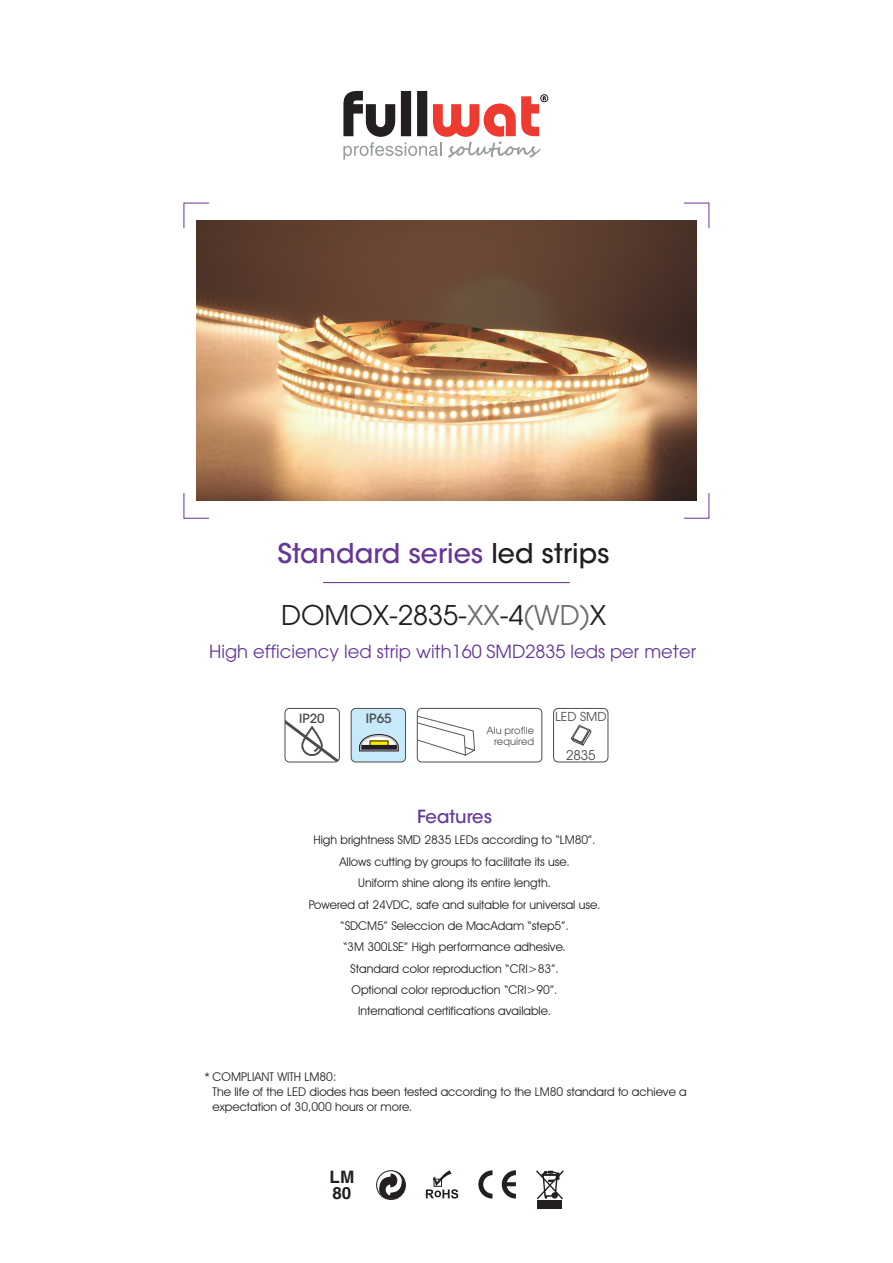
<style>
.page{position:relative;width:893px;height:1263px;background:#fff}
.page>*{position:absolute;margin:0;border:0;box-sizing:border-box;transform-origin:0 0}
.t1{font:500 27px "ITC Avant Garde Std";color:#653796}
.referencia_Prof{font:27px "Avant Garde LT";color:#231f20}
.t2{font:18px "Avant Garde LT";color:#653796}
.t3{font:500 18px "ITC Avant Garde Std";color:#653796}
.t4{font:700 17.1px/15.5px "Helvetica";color:#231f20}
.t5{font:13.35px "Avant Garde LT";color:#4b4c4d}
.t6{font:500 12.75px "ITC Avant Garde Std";color:#4b4c4d}
.t7{font:500 12.6px "ITC Avant Garde Std";color:#4b4c4d}
.t8{font:12.3px "Avant Garde LT";color:#4b4c4d}
.puntos_01{font:12px "Avant Garde IT Cby BT";color:#231f20}
.t9{font:9.9px/10.5px "Avant Garde LT";color:#4b4c4d;text-align:right}
.s1{color:#231f20}
.s2{color:#6c6d70}
</style>
<div class="page">
<img style="left:196px;top:221px;width:501px;height:279px">
<div style="left:540px;top:94px;width:8px;height:8px;border:1px solid #231f20;border-radius:50%"></div>
<svg style="left:343px;top:91px;width:203px;height:69px"></svg>
<hr style="left:323px;top:582px;width:247px;height:1px;background:#653796">
<svg style="left:183px;top:202px;width:27px;height:27px"></svg>
<svg style="left:683px;top:202px;width:27px;height:27px"></svg>
<svg style="left:183px;top:492px;width:27px;height:27px"></svg>
<svg style="left:683px;top:492px;width:27px;height:27px"></svg>
<div style="left:351px;top:708px;width:55px;height:54px;background:#c6eafa;border-radius:5px"></div>
<div style="left:351px;top:708px;width:55px;height:54px;border:1px solid #4b4c4d;border-radius:5px"></div>
<svg style="left:359px;top:734px;width:40px;height:18px"></svg>
<svg style="left:285px;top:721px;width:54px;height:41px"></svg>
<div style="left:285px;top:708px;width:55px;height:54px;border:1px solid #4b4c4d;border-radius:5px"></div>
<svg style="left:571px;top:725px;width:21px;height:21px"></svg>
<div style="left:553px;top:708px;width:55px;height:54px;border:1px solid #4b4c4d;border-radius:5px"></div>
<svg style="left:419px;top:716px;width:56px;height:40px"></svg>
<div style="left:417px;top:708px;width:125px;height:54px;border:1px solid #4b4c4d;border-radius:4px"></div>
<svg style="left:536px;top:1170px;width:28px;height:29px"></svg>
<div style="left:538px;top:1200px;width:24px;height:9px;background:#231f20"></div>
<svg style="left:379px;top:1172px;width:25px;height:27px"></svg>
<div style="left:376px;top:1170px;width:30px;height:30px;border:1px solid #231f20;border-radius:50%"></div>
<svg style="left:478px;top:1170px;width:14px;height:28px"></svg>
<svg style="left:502px;top:1170px;width:14px;height:28px"></svg>
<svg style="left:426px;top:1170px;width:32px;height:28px"></svg>
<p class="t1" style="left:277px;top:537px;width:334px">Standard series <span class="s1">led strips</span></p>
<p class="referencia_Prof" style="left:281px;top:600px;width:327px">DOMOX-2835-<span class="s2">XX</span>-4<span class="s2">(WD)</span>X</p>
<p class="t2" style="left:209px;top:641px;width:488px">High efficiency led strip with160 SMD2835 leds per meter</p>
<p class="t7" style="left:299px;top:711px;width:27px">IP20</p>
<p class="t6" style="left:366px;top:711px;width:27px">IP65</p>
<p class="t8" style="left:555px;top:709px;width:53px">LED SMD</p>
<p class="t5" style="left:566px;top:747px;width:31px">2835</p>
<p class="t9" style="left:487px;top:725px;width:49px">Alu profile required</p>
<p class="t3" style="left:417px;top:805px;width:76px">Features</p>
<p class="puntos_01" style="left:313px;top:833px;width:284px">High brightness SMD 2835 LEDs according to “LM80”.</p>
<p class="puntos_01" style="left:339px;top:854px;width:232px">Allows cutting by groups to facilitate its use.</p>
<p class="puntos_01" style="left:358px;top:875px;width:194px">Uniform shine along its entire length.</p>
<p class="puntos_01" style="left:309px;top:897px;width:293px">Powered at 24VDC, safe and suitable for universal use.</p>
<p class="puntos_01" style="left:340px;top:918px;width:230px">“SDCM5” Seleccion de MacAdam “step5”.</p>
<p class="puntos_01" style="left:343px;top:940px;width:224px">“3M 300LSE” High performance adhesive.</p>
<p class="puntos_01" style="left:350px;top:961px;width:210px">Standard color reproduction “CRI&gt;83”.</p>
<p class="puntos_01" style="left:352px;top:982px;width:207px">Optional color reproduction “CRI&gt;90”.</p>
<p class="puntos_01" style="left:358px;top:1004px;width:194px">International certifications available.</p>
<p class="puntos_01" style="left:204px;top:1070px;width:134px">* COMPLIANT WITH LM80:</p>
<p class="puntos_01" style="left:213px;top:1085px;width:476px">The life of the LED diodes has been tested according to the LM80 standard to achieve a</p>
<p class="puntos_01" style="left:213px;top:1100px;width:201px">expectation of 30,000 hours or more.</p>
<p class="t4" style="left:330px;top:1171px;width:26px">LM<br>80</p>
</div>
